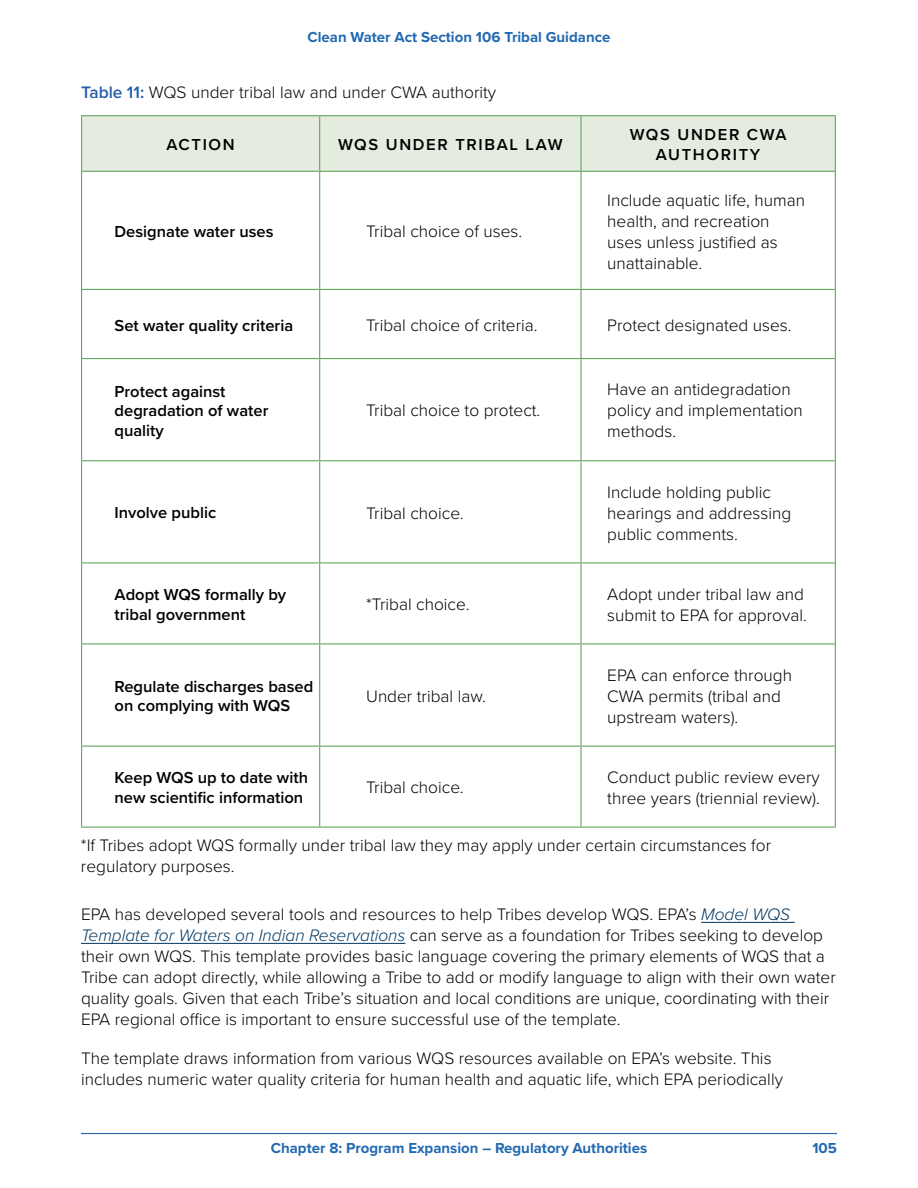
<style>
.page{position:relative;width:918px;height:1188px;background:#fff}
.page>*{position:absolute;margin:0;border:0;box-sizing:border-box;transform-origin:0 0}
.BODY{font:300 17.25px/21px "Proxima Nova";color:#000}
.bullets{font:300 17.25px/21px "Proxima Nova";color:#000}
.table_body{font:600 16.5px/19.5px "Proxima Nova";color:#000}
.table_blue{font:600 16.5px/19.5px "Proxima Nova";letter-spacing:.1em;color:#000;text-align:center}
.t1{font:700 15px "Proxima Nova";color:#2269b1}
.s1{font-weight:600;color:#265eac}
.s2{font-style:italic;color:#003761}
</style>
<div class="page">
<hr style="left:81px;top:1133px;width:756px;height:1px;background:#265eac">
<div style="left:82px;top:116px;width:753px;height:55px;background:#e4ebdf"></div>
<hr style="left:81px;top:115px;width:239px;height:1px;background:#65a55f">
<hr style="left:81px;top:116px;width:1px;height:55px;background:#65a55f">
<hr style="left:320px;top:115px;width:261px;height:1px;background:#65a55f">
<hr style="left:319px;top:116px;width:1px;height:55px;background:#65a55f">
<hr style="left:581px;top:115px;width:255px;height:1px;background:#65a55f">
<hr style="left:580px;top:116px;width:2px;height:55px;background:#65a55f">
<hr style="left:835px;top:116px;width:1px;height:55px;background:#65a55f">
<hr style="left:81px;top:171px;width:239px;height:1px;background:#65a55f">
<hr style="left:81px;top:172px;width:1px;height:117px;background:#65a55f">
<hr style="left:320px;top:171px;width:261px;height:1px;background:#65a55f">
<hr style="left:581px;top:171px;width:255px;height:1px;background:#65a55f">
<hr style="left:81px;top:289px;width:239px;height:1px;background:#65a55f">
<hr style="left:81px;top:290px;width:1px;height:68px;background:#65a55f">
<hr style="left:320px;top:289px;width:261px;height:1px;background:#65a55f">
<hr style="left:581px;top:289px;width:254px;height:1px;background:#65a55f">
<hr style="left:81px;top:358px;width:239px;height:1px;background:#65a55f">
<hr style="left:81px;top:359px;width:1px;height:101px;background:#65a55f">
<hr style="left:320px;top:358px;width:261px;height:1px;background:#65a55f">
<hr style="left:581px;top:358px;width:254px;height:1px;background:#65a55f">
<hr style="left:81px;top:460px;width:239px;height:1px;background:#65a55f">
<hr style="left:81px;top:461px;width:1px;height:101px;background:#65a55f">
<hr style="left:320px;top:460px;width:261px;height:1px;background:#65a55f">
<hr style="left:581px;top:460px;width:254px;height:1px;background:#65a55f">
<hr style="left:81px;top:562px;width:239px;height:1px;background:#65a55f">
<hr style="left:81px;top:563px;width:1px;height:80px;background:#65a55f">
<hr style="left:320px;top:562px;width:261px;height:1px;background:#65a55f">
<hr style="left:581px;top:562px;width:254px;height:1px;background:#65a55f">
<hr style="left:81px;top:643px;width:239px;height:1px;background:#65a55f">
<hr style="left:81px;top:644px;width:1px;height:102px;background:#65a55f">
<hr style="left:320px;top:643px;width:261px;height:1px;background:#65a55f">
<hr style="left:581px;top:643px;width:254px;height:1px;background:#65a55f">
<hr style="left:81px;top:746px;width:239px;height:1px;background:#65a55f">
<hr style="left:81px;top:747px;width:1px;height:80px;background:#65a55f">
<hr style="left:320px;top:746px;width:261px;height:1px;background:#65a55f">
<hr style="left:581px;top:746px;width:254px;height:1px;background:#65a55f">
<hr style="left:81px;top:827px;width:239px;height:1px;background:#65a55f">
<hr style="left:320px;top:827px;width:261px;height:1px;background:#65a55f">
<hr style="left:581px;top:827px;width:255px;height:1px;background:#65a55f">
<hr style="left:319px;top:172px;width:1px;height:117px;background:#65a55f">
<hr style="left:580px;top:172px;width:2px;height:117px;background:#65a55f">
<hr style="left:835px;top:172px;width:1px;height:117px;background:#65a55f">
<hr style="left:319px;top:290px;width:1px;height:68px;background:#65a55f">
<hr style="left:580px;top:290px;width:2px;height:68px;background:#65a55f">
<hr style="left:835px;top:289px;width:1px;height:70px;background:#65a55f">
<hr style="left:319px;top:359px;width:1px;height:101px;background:#65a55f">
<hr style="left:580px;top:359px;width:2px;height:101px;background:#65a55f">
<hr style="left:835px;top:359px;width:1px;height:102px;background:#65a55f">
<hr style="left:319px;top:461px;width:1px;height:101px;background:#65a55f">
<hr style="left:580px;top:461px;width:2px;height:101px;background:#65a55f">
<hr style="left:835px;top:461px;width:1px;height:102px;background:#65a55f">
<hr style="left:319px;top:563px;width:1px;height:80px;background:#65a55f">
<hr style="left:580px;top:563px;width:2px;height:80px;background:#65a55f">
<hr style="left:835px;top:563px;width:1px;height:81px;background:#65a55f">
<hr style="left:319px;top:644px;width:1px;height:102px;background:#65a55f">
<hr style="left:580px;top:644px;width:2px;height:102px;background:#65a55f">
<hr style="left:835px;top:644px;width:1px;height:102px;background:#65a55f">
<hr style="left:319px;top:747px;width:1px;height:80px;background:#65a55f">
<hr style="left:580px;top:747px;width:2px;height:80px;background:#65a55f">
<hr style="left:835px;top:746px;width:1px;height:81px;background:#65a55f">
<hr style="left:701px;top:922px;width:94px;height:1px;background:#003761">
<hr style="left:81px;top:943px;width:325px;height:1px;background:#003761">
<p class="t1" style="left:308px;top:26px;width:304px">Clean Water Act Section 106 Tribal Guidance</p>
<p class="BODY" style="left:81px;top:81px;width:417px"><span class="s1">Table 11:</span> WQS under tribal law and under CWA authority</p>
<p class="table_blue" style="left:166px;top:134px;width:70px">ACTION</p>
<p class="table_blue" style="left:338px;top:134px;width:226px">WQS UNDER TRIBAL LAW</p>
<p class="table_blue" style="left:630px;top:125px;width:159px">WQS UNDER CWA<br>AUTHORITY</p>
<p class="table_body" style="left:115px;top:221px;width:160px">Designate water uses</p>
<p class="bullets" style="left:366px;top:220px;width:158px">Tribal choice of uses.</p>
<p class="bullets" style="left:607px;top:189px;width:199px">Include aquatic life, human health, and recreation uses unless justified as unattainable.</p>
<p class="table_body" style="left:115px;top:315px;width:180px">Set water quality criteria</p>
<p class="bullets" style="left:366px;top:314px;width:173px">Tribal choice of criteria.</p>
<p class="bullets" style="left:607px;top:314px;width:186px">Protect designated uses.</p>
<p class="table_body" style="left:115px;top:381px;width:155px">Protect against degradation of water quality</p>
<p class="bullets" style="left:366px;top:399px;width:176px">Tribal choice to protect.</p>
<p class="table_body" style="left:115px;top:503px;width:103px">Involve public</p>
<p class="bullets" style="left:366px;top:501px;width:99px">Tribal choice.</p>
<p class="bullets" style="left:607px;top:378px;width:197px">Have an antidegradation policy and implementation methods.</p>
<p class="bullets" style="left:607px;top:480px;width:186px">Include holding public hearings and addressing public comments.</p>
<p class="table_body" style="left:115px;top:584px;width:173px">Adopt WQS formally by tribal government</p>
<p class="bullets" style="left:366px;top:593px;width:105px">*Tribal choice.</p>
<p class="bullets" style="left:607px;top:583px;width:201px">Adopt under tribal law and submit to EPA for approval.</p>
<p class="table_body" style="left:115px;top:676px;width:200px">Regulate discharges based on complying with WQS</p>
<p class="bullets" style="left:366px;top:685px;width:121px">Under tribal law.</p>
<p class="bullets" style="left:607px;top:664px;width:186px">EPA can enforce through<br>CWA permits (tribal and upstream waters).</p>
<p class="table_body" style="left:115px;top:768px;width:195px">Keep WQS up to date with new scientific information</p>
<p class="bullets" style="left:366px;top:776px;width:99px">Tribal choice.</p>
<p class="bullets" style="left:607px;top:766px;width:214px">Conduct public review every three years (triennial review).</p>
<p class="BODY" style="left:81px;top:834px;width:692px">*If Tribes adopt WQS formally under tribal law they may apply under certain circumstances for regulatory purposes.</p>
<p class="BODY" style="left:81px;top:902px;width:756px">EPA has developed several tools and resources to help Tribes develop WQS. EPA’s <span class="s2">Model WQS Template for Waters on Indian Reservations</span> can serve as a foundation for Tribes seeking to develop their own WQS. This template provides basic language covering the primary elements of WQS that a Tribe can adopt directly, while allowing a Tribe to add or modify language to align with their own water quality goals. Given that each Tribe’s situation and local conditions are unique, coordinating with their EPA regional office is important to ensure successful use of the template.</p>
<p class="BODY" style="left:81px;top:1046px;width:703px">The template draws information from various WQS resources available on EPA’s website. This includes numeric water quality criteria for human health and aquatic life, which EPA periodically</p>
<p class="t1" style="left:271px;top:1137px;width:378px">Chapter 8: Program Expansion – Regulatory Authorities</p>
<p class="t1" style="left:812px;top:1137px;width:26px">105</p>
</div>
